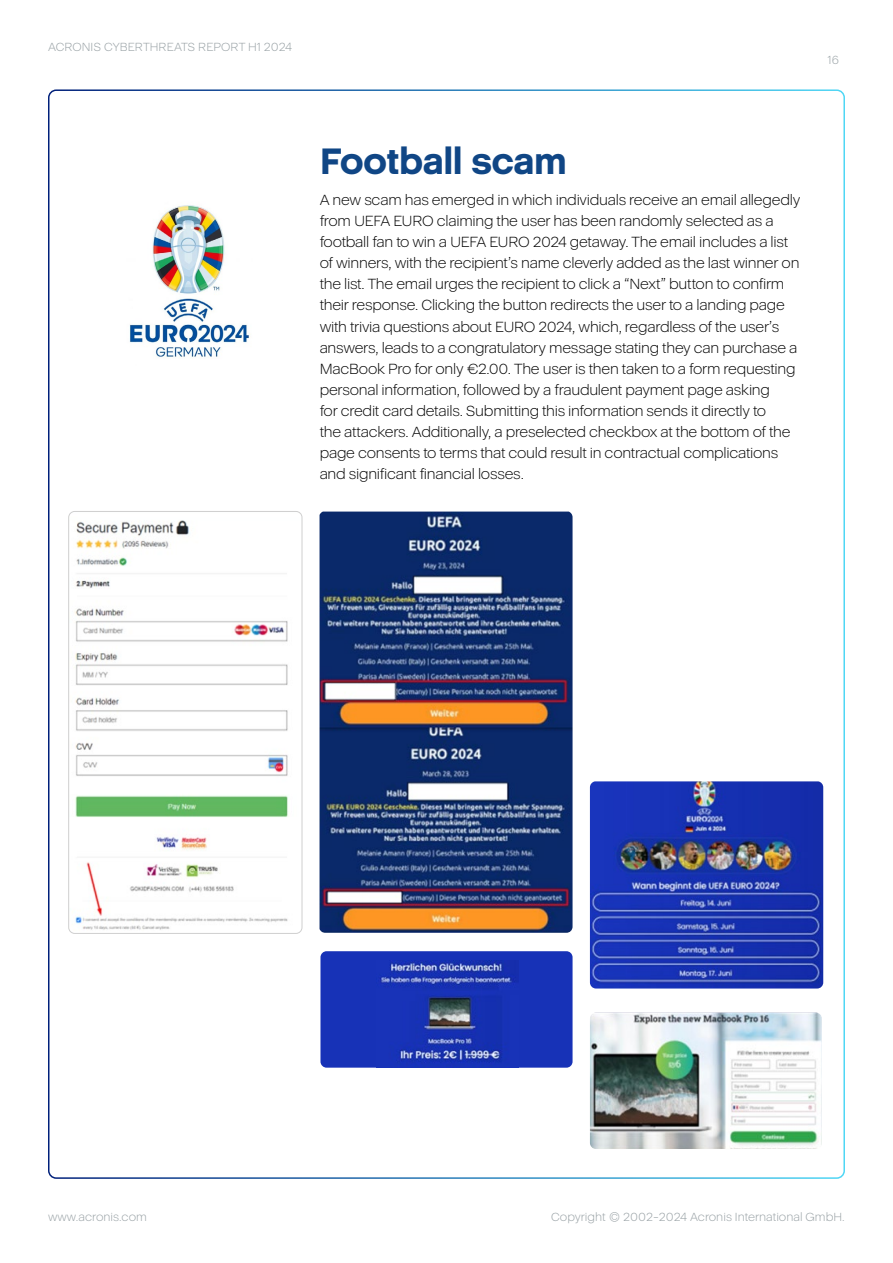
<style>
.page{position:relative;width:893px;height:1263px;background:#fff}
.page>*{position:absolute;margin:0;border:0;box-sizing:border-box;transform-origin:0 0}
.t1{font:800 37.5px "Acronis Cyber";color:#104685}
.t2{font:300 15px/21px "Acronis Cyber";letter-spacing:-.02em;color:#000}
.t3{font:300 12px "Acronis Cyber";color:#97a0a4}
</style>
<div class="page">
<img style="left:70px;top:511px;width:232px;height:421px">
<div style="left:68px;top:511px;width:234px;height:423px;border:1px solid #cfcfcf;border-radius:6px"></div>
<img style="left:590px;top:781px;width:233px;height:207px">
<img style="left:320px;top:512px;width:253px;height:421px">
<div style="left:320px;top:951px;width:253px;height:117px;background:#1732b7;border-radius:6px"></div>
<img style="left:380px;top:961px;width:139px;height:101px">
<img style="left:590px;top:1012px;width:232px;height:137px">
<img style="left:129px;top:205px;width:120px;height:153px">
<p class="t3" style="left:48px;top:40px;width:246px">ACRONIS CYBERTHREATS REPORT H1 2024</p>
<p class="t3" style="left:828px;top:52px;width:13px">16</p>
<h1 class="t1" style="left:320px;top:138px;width:248px">Football scam</h1>
<p class="t2" style="left:320px;top:190px;width:482px">A new scam has emerged in which individuals receive an email allegedly from UEFA EURO claiming the user has been randomly selected as a football fan to win a UEFA EURO 2024 getaway. The email includes a list of winners, with the recipient’s name cleverly added as the last winner on the list. The email urges the recipient to click a “Next” button to confirm their response. Clicking the button redirects the user to a landing page with trivia questions about EURO 2024, which, regardless of the user’s answers, leads to a congratulatory message stating they can purchase a MacBook Pro for only €2.00. The user is then taken to a form requesting personal information, followed by a fraudulent payment page asking<br>for credit card details. Submitting this information sends it directly to<br>the attackers. Additionally, a preselected checkbox at the bottom of the page consents to terms that could result in contractual complications and significant financial losses.</p>
<p class="t3" style="left:48px;top:1209px;width:100px">www.acronis.com</p>
<p class="t3" style="left:551px;top:1209px;width:295px">Copyright © 2002-2024 Acronis International GmbH.</p>
</div>
